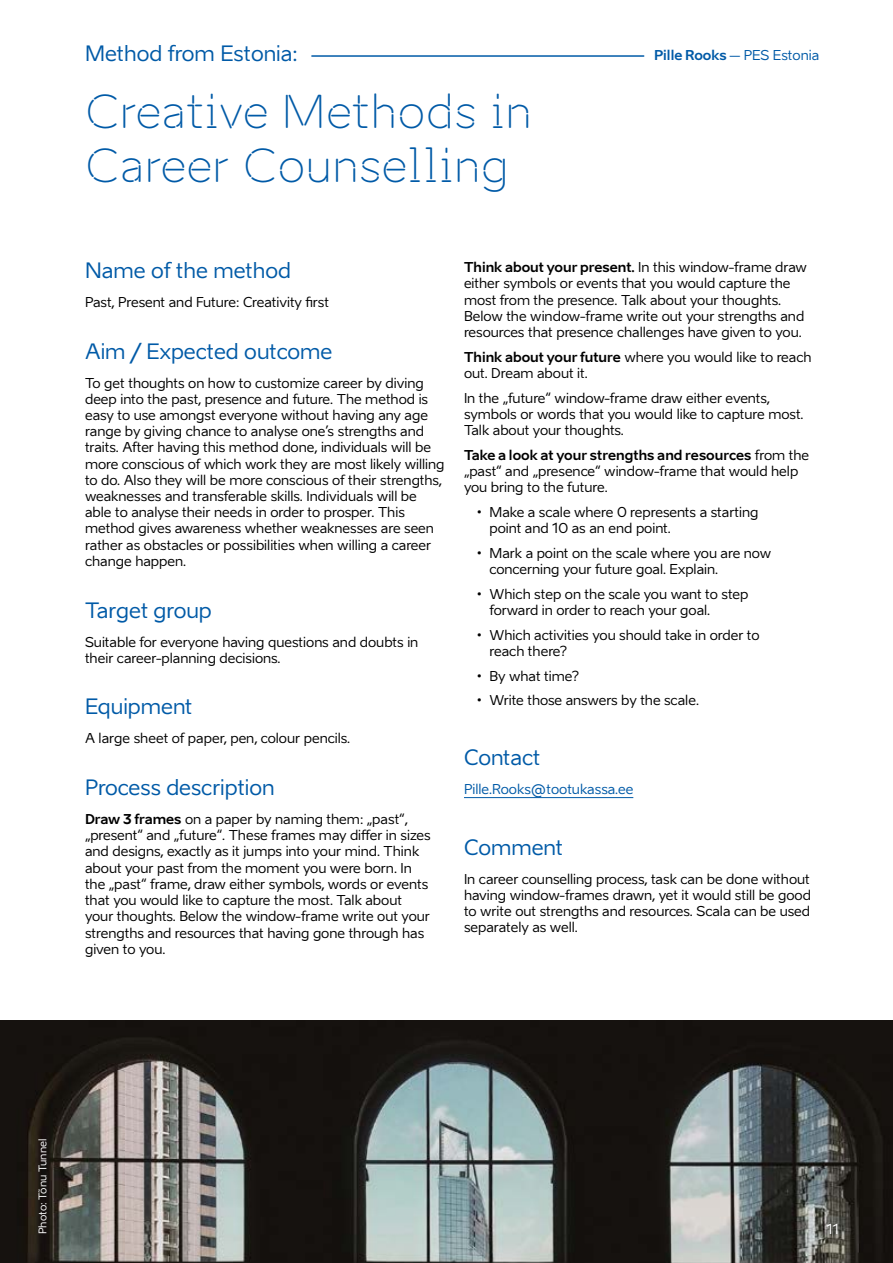
<style>
.page{position:relative;width:893px;height:1263px;background:#fff}
.page>*{position:absolute;margin:0;border:0;box-sizing:border-box;transform-origin:0 0}
.t1{font:45px/54px "Aino Headline";color:#005aa7}
.t2{font:21px "Aino";color:#005aa7}
.t3{font:13.5px/16.2px "Aino";color:#000}
.t4{font:13.5px "Aino";color:#005aa7}
.t5{font:13.5px "Aino";color:#fff}
.t6{font:10.5px "Aino";color:#fff}
.s1{font-weight:700}
</style>
<div class="page">
<hr style="left:464px;top:797px;width:169px;height:1px;background:#005aa7">
<img style="left:0;top:1020px;width:893px;height:243px">
<hr style="left:312px;top:55px;width:332px;height:2px;background:#005aa7">
<h2 class="t2" style="left:85px;top:41px;width:214px">Method from Estonia:</h2>
<h1 class="t1" style="left:85px;top:84px;width:449px">Creative Methods in<br>Career Counselling</h1>
<p class="t4" style="left:654px;top:47px;width:167px"><span class="s1">Pille Rooks</span> – PES Estonia</p>
<h2 class="t2" style="left:85px;top:258px;width:207px">Name of the method</h2>
<p class="t3" style="left:85px;top:294px;width:245px">Past, Present and Future: Creativity first</p>
<h2 class="t2" style="left:85px;top:338px;width:249px">Aim / Expected outcome</h2>
<p class="t3" style="left:85px;top:375px;width:361px">To get thoughts on how to customize career by diving deep into the past, presence and future. The method is easy to use amongst everyone without having any age range by giving chance to analyse one’s strengths and traits. After having this method done, individuals will be more conscious of which work they are most likely willing to do. Also they will be more conscious of their strengths, weaknesses and transferable skills. Individuals will be able to analyse their needs in order to prosper. This method gives awareness whether weaknesses are seen rather as obstacles or possibilities when willing a career change happen.</p>
<h2 class="t2" style="left:85px;top:597px;width:128px">Target group</h2>
<p class="t3" style="left:85px;top:634px;width:335px">Suitable for everyone having questions and doubts in their career-planning decisions.</p>
<h2 class="t2" style="left:85px;top:694px;width:109px">Equipment</h2>
<p class="t3" style="left:85px;top:730px;width:267px">A large sheet of paper, pen, colour pencils.</p>
<h2 class="t2" style="left:85px;top:775px;width:191px">Process description</h2>
<p class="t3" style="left:85px;top:811px;width:347px"><span class="s1">Draw 3 frames</span> on a paper by naming them: „past“, „present“ and „future“. These frames may differ in sizes and designs, exactly as it jumps into your mind. Think about your past from the moment you were born. In the „past“ frame, draw either symbols, words or events that you would like to capture the most. Talk about your thoughts. Below the window-frame write out your strengths and resources that having gone through has given to you.</p>
<p class="t3" style="left:464px;top:259px;width:344px"><span class="s1">Think about your present.</span> In this window-frame draw either symbols or events that you would capture the most from the presence. Talk about your thoughts.<br>Below the window-frame write out your strengths and resources that presence challenges have given to you.</p>
<p class="t3" style="left:464px;top:349px;width:349px"><span class="s1">Think about your future</span> where you would like to reach out. Dream about it.</p>
<p class="t3" style="left:464px;top:390px;width:341px">In the „future“ window-frame draw either events, symbols or words that you would like to capture most.<br>Talk about your thoughts.</p>
<p class="t3" style="left:464px;top:447px;width:347px"><span class="s1">Take a look at your strengths and resources</span> from the „past“ and „presence“ window-frame that would help you bring to the future.</p>
<p class="t3" style="left:489px;top:504px;width:270px;text-indent:-13px">• Make a scale where 0 represents a starting point and 10 as an end point.</p>
<p class="t3" style="left:489px;top:545px;width:283px;text-indent:-13px">• Mark a point on the scale where you are now concerning your future goal. Explain.</p>
<p class="t3" style="left:489px;top:586px;width:261px;text-indent:-13px">• Which step on the scale you want to step forward in order to reach your goal.</p>
<p class="t3" style="left:489px;top:627px;width:272px;text-indent:-13px">• Which activities you should take in order to reach there?</p>
<p class="t3" style="left:477px;top:668px;width:104px">• By what time?</p>
<p class="t3" style="left:477px;top:692px;width:224px">• Write those answers by the scale.</p>
<h2 class="t2" style="left:464px;top:745px;width:78px">Contact</h2>
<p class="t4" style="left:464px;top:781px;width:171px">Pille.Rooks@tootukassa.ee</p>
<h2 class="t2" style="left:464px;top:834px;width:100px">Comment</h2>
<p class="t3" style="left:464px;top:871px;width:349px;text-align:justify">In career counselling process, task can be done without having window-frames drawn, yet it would still be good to write out strengths and resources. Scala can be used separately as well.</p>
<p class="t6" style="left:36px;top:1234px;width:97px;rotate:-90deg">Photo: Tõnu Tunnel</p>
<p class="t5" style="left:827px;top:1221px;width:14px">11</p>
</div>
